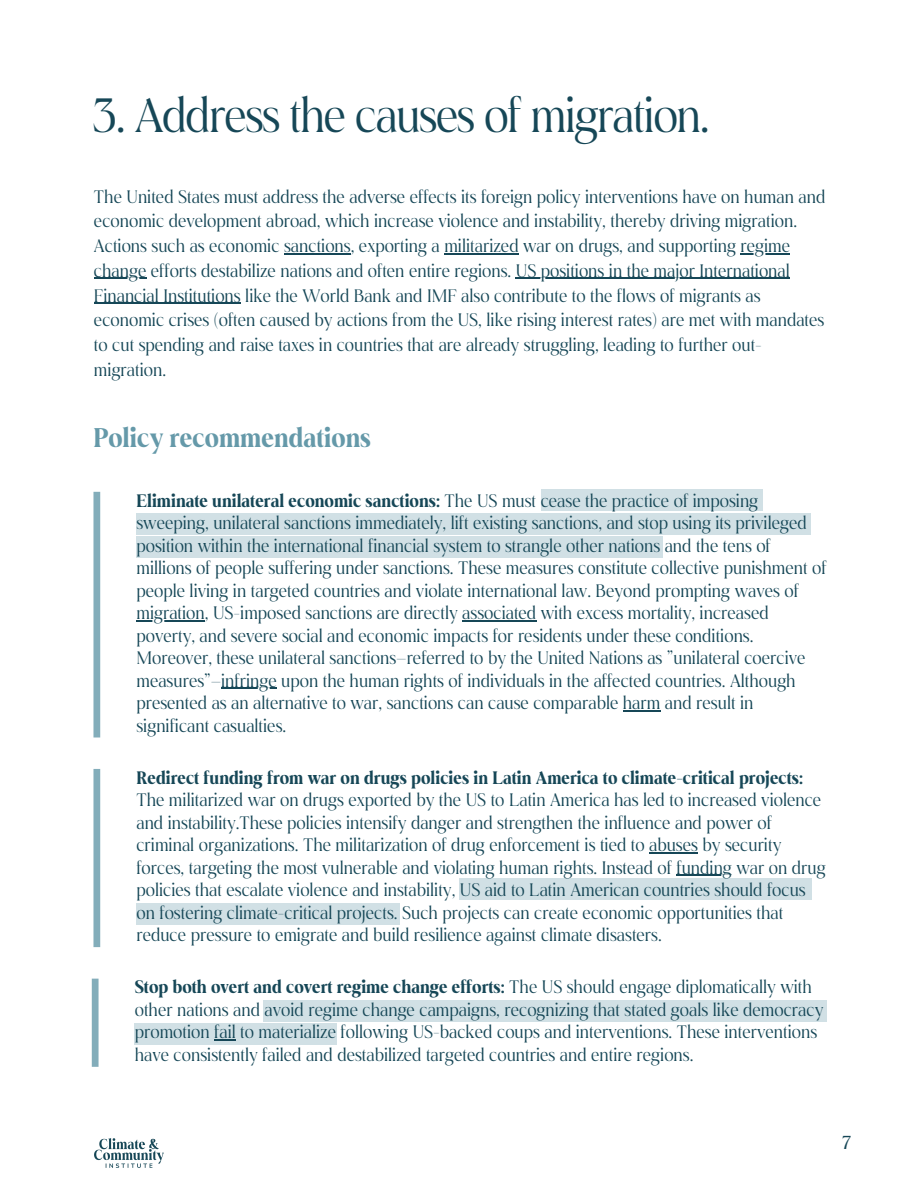
<style>
.page{position:relative;width:918px;height:1188px;background:#fff}
.page>*{position:absolute;margin:0;border:0;box-sizing:border-box;transform-origin:0 0}
.t1{font:48px "Montas";letter-spacing:-.03em;color:#164757}
.t2{font:700 27px "Montas";color:#6599a9}
.t3{font:18.75px "Montas";color:#164757}
.t4{font:18px/22.5px "Montas";color:#164757}
.s1{font-weight:700}
</style>
<div class="page">
<hr style="left:284px;top:253px;width:67px;height:1px;background:#164757">
<hr style="left:444px;top:253px;width:75px;height:1px;background:#164757">
<hr style="left:741px;top:253px;width:49px;height:1px;background:#164757">
<hr style="left:94px;top:278px;width:52px;height:1px;background:#164757">
<hr style="left:516px;top:278px;width:274px;height:1px;background:#164757">
<hr style="left:94px;top:303px;width:147px;height:1px;background:#164757">
<img style="left:94px;top:1138px;width:70px;height:30px">
<div style="left:93px;top:492px;width:7px;height:246px;background:#83adba"></div>
<div style="left:93px;top:769px;width:7px;height:178px;background:#83adba"></div>
<div style="left:92px;top:979px;width:7px;height:88px;background:#83adba"></div>
<div style="left:541px;top:490px;width:221px;height:21px;background:#d1e0e5"></div>
<div style="left:136px;top:513px;width:675px;height:21px;background:#d1e0e5"></div>
<div style="left:136px;top:537px;width:527px;height:21px;background:#d1e0e5"></div>
<div style="left:459px;top:878px;width:352px;height:22px;background:#d1e0e5"></div>
<div style="left:263px;top:1000px;width:563px;height:22px;background:#d1e0e5"></div>
<div style="left:136px;top:903px;width:263px;height:21px;background:#d1e0e5"></div>
<div style="left:135px;top:1024px;width:202px;height:21px;background:#d1e0e5"></div>
<hr style="left:136px;top:620px;width:69px;height:1px;background:#164757">
<hr style="left:462px;top:620px;width:74px;height:1px;background:#164757">
<hr style="left:221px;top:688px;width:56px;height:1px;background:#164757">
<hr style="left:623px;top:710px;width:38px;height:1px;background:#164757">
<hr style="left:649px;top:852px;width:49px;height:2px;background:#164757">
<hr style="left:677px;top:875px;width:55px;height:1px;background:#164757">
<svg style="left:214px;top:1040px;width:22px;height:1px"></svg>
<h1 class="t1" style="left:92px;top:96px;width:620px">3. Address the causes of migration.</h1>
<p class="t4" style="left:94px;top:186px;width:733px;line-height:24.8px">The United States must address the adverse effects its foreign policy interventions have on human and economic development abroad, which increase violence and instability, thereby driving migration.<br>Actions such as economic sanctions, exporting a militarized war on drugs, and supporting regime</p>
<p class="t4" style="left:94px;top:261px;width:697px">change efforts destabilize nations and often entire regions. US positions in the major International</p>
<p class="t4" style="left:94px;top:285px;width:732px;line-height:24.8px">Financial Institutions like the World Bank and IMF also contribute to the flows of migrants as economic crises (often caused by actions from the US, like rising interest rates) are met with mandates to cut spending and raise taxes in countries that are already struggling, leading to further out&shy;migration.</p>
<p class="t2" style="left:93px;top:427px;width:279px">Policy recommendations</p>
<p class="t4" style="left:136px;top:491px;width:692px"><span class="s1">Eliminate unilateral economic sanctions:</span> The US must cease the practice of imposing sweeping, unilateral sanctions immediately, lift existing sanctions, and stop using its privileged position within the international financial system to strangle other nations and the tens of millions of people suffering under sanctions. These measures constitute collective punishment of people living in targeted countries and violate international law. Beyond prompting waves of</p>
<p class="t4" style="left:136px;top:603px;width:671px">migration, US-imposed sanctions are directly associated with excess mortality, increased poverty, and severe social and economic impacts for residents under these conditions.<br>Moreover, these unilateral sanctions–referred to by the United Nations as "unilateral coercive measures"–infringe upon the human rights of individuals in the affected countries. Although</p>
<p class="t4" style="left:136px;top:693px;width:619px">presented as an alternative to war, sanctions can cause comparable harm and result in significant casualties.</p>
<p class="t4" style="left:136px;top:768px;width:691px"><span class="s1">Redirect funding from war on drugs policies in Latin America to climate-critical projects:<br></span>The militarized war on drugs exported by the US to Latin America has led to increased violence and instability.These policies intensify danger and strengthen the influence and power of criminal organizations. The militarization of drug enforcement is tied to abuses by security forces, targeting the most vulnerable and violating human rights. Instead of funding war on drug</p>
<p class="t4" style="left:136px;top:881px;width:671px">policies that escalate violence and instability, US aid to Latin American countries should focus on fostering climate-critical projects. Such projects can create economic opportunities that reduce pressure to emigrate and build resilience against climate disasters.</p>
<p class="t4" style="left:135px;top:978px;width:690px"><span class="s1">Stop both overt and covert regime change efforts:</span> The US should engage diplomatically with other nations and avoid regime change campaigns, recognizing that stated goals like democracy promotion fail to materialize following US-backed coups and interventions. These interventions have consistently failed and destabilized targeted countries and entire regions.</p>
<p class="t3" style="left:842px;top:1134px;width:11px">7</p>
</div>
